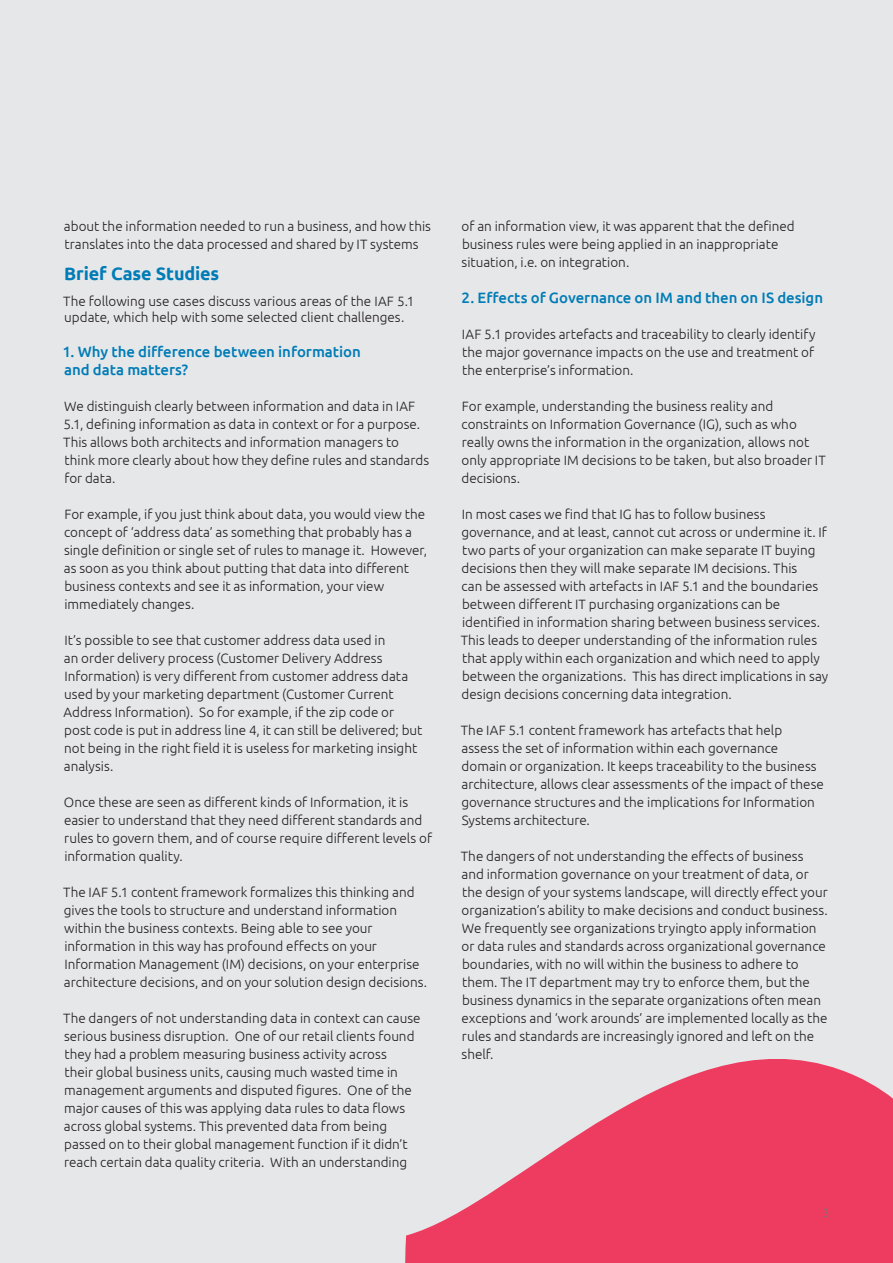
<style>
.page{position:relative;width:893px;height:1263px;background:#e6e7e9}
.page>*{position:absolute;margin:0;border:0;box-sizing:border-box;transform-origin:0 0}
.head1{font:700 18px "Ubuntu";letter-spacing:-.01em;color:#007cb6}
.head2{font:500 15px/18px "Ubuntu";letter-spacing:-.005em;color:#007cb6}
.text{font:300 13.5px/18px "Ubuntu";color:#231f20}
.head1-2{font:300 13.5px/16.5px "Ubuntu";color:#231f20}
.t1{font:300 12px "Ubuntu";color:#76787b}
</style>
<div class="page">
<svg style="left:405px;top:1059px;width:488px;height:204px;fill:#ee3b60"></svg>
<p class="text" style="left:64px;top:216px;width:369px">about the information needed to run a business, and how this translates into the data processed and shared by IT systems</p>
<p class="head1" style="left:64px;top:263px;width:157px">Brief Case Studies</p>
<p class="head1-2" style="left:63px;top:292px;width:353px">The following use cases discuss various areas of the IAF 5.1 update, which help with some selected client challenges.</p>
<p class="head2" style="left:63px;top:342px;width:300px">1. Why the difference between information and data matters?</p>
<p class="text" style="left:63px;top:396px;width:367px">We distinguish clearly between information and data in IAF 5.1, defining information as data in context or for a purpose.<br>This allows both architects and information managers to think more clearly about how they define rules and standards for data.</p>
<p class="text" style="left:64px;top:504px;width:365px">For example, if you just think about data, you would view the concept of ‘address data’ as something that probably has a single definition or single set of rules to manage it. However, as soon as you think about putting that data into different business contexts and see it as information, your view immediately changes.</p>
<p class="text" style="left:64px;top:630px;width:360px">It’s possible to see that customer address data used in<br>an order delivery process (Customer Delivery Address Information) is very different from customer address data used by your marketing department (Customer Current Address Information). So for example, if the zip code or post code is put in address line 4, it can still be delivered; but not being in the right field it is useless for marketing insight analysis.</p>
<p class="text" style="left:64px;top:792px;width:370px">Once these are seen as different kinds of Information, it is easier to understand that they need different standards and rules to govern them, and of course require different levels of information quality.</p>
<p class="text" style="left:63px;top:882px;width:365px">The IAF 5.1 content framework formalizes this thinking and gives the tools to structure and understand information within the business contexts. Being able to see your information in this way has profound effects on your Information Management (IM) decisions, on your enterprise architecture decisions, and on your solution design decisions.</p>
<p class="text" style="left:63px;top:1008px;width:359px">The dangers of not understanding data in context can cause serious business disruption. One of our retail clients found they had a problem measuring business activity across<br>their global business units, causing much wasted time in management arguments and disputed figures. One of the major causes of this was applying data rules to data flows across global systems. This prevented data from being passed on to their global management function if it didn’t reach certain data quality criteria. With an understanding</p>
<p class="text" style="left:462px;top:216px;width:335px">of an information view, it was apparent that the defined business rules were being applied in an inappropriate situation, i.e. on integration.</p>
<p class="head2" style="left:461px;top:288px;width:363px">2. Effects of Governance on IM and then on IS design</p>
<p class="text" style="left:462px;top:324px;width:355px;text-align:justify">IAF 5.1 provides artefacts and traceability to clearly identify the major governance impacts on the use and treatment of the enterprise’s information.</p>
<p class="text" style="left:462px;top:396px;width:366px">For example, understanding the business reality and constraints on Information Governance (IG), such as who really owns the information in the organization, allows not only appropriate IM decisions to be taken, but also broader IT decisions.</p>
<p class="text" style="left:461px;top:504px;width:369px">In most cases we find that IG has to follow business governance, and at least, cannot cut across or undermine it. If two parts of your organization can make separate IT buying decisions then they will make separate IM decisions. This<br>can be assessed with artefacts in IAF 5.1 and the boundaries between different IT purchasing organizations can be identified in information sharing between business services.<br>This leads to deeper understanding of the information rules that apply within each organization and which need to apply between the organizations. This has direct implications in say design decisions concerning data integration.</p>
<p class="text" style="left:461px;top:720px;width:365px">The IAF 5.1 content framework has artefacts that help<br>assess the set of information within each governance domain or organization. It keeps traceability to the business architecture, allows clear assessments of the impact of these governance structures and the implications for Information Systems architecture.</p>
<p class="text" style="left:461px;top:846px;width:369px">The dangers of not understanding the effects of business and information governance on your treatment of data, or the design of your systems landscape, will directly effect your organization’s ability to make decisions and conduct business.<br>We frequently see organizations tryingto apply information or data rules and standards across organizational governance boundaries, with no will within the business to adhere to them. The IT department may try to enforce them, but the business dynamics in the separate organizations often mean exceptions and ‘work arounds’ are implemented locally as the rules and standards are increasingly ignored and left on the shelf.</p>
<p class="t1" style="left:822px;top:1205px;width:8px">3</p>
</div>
